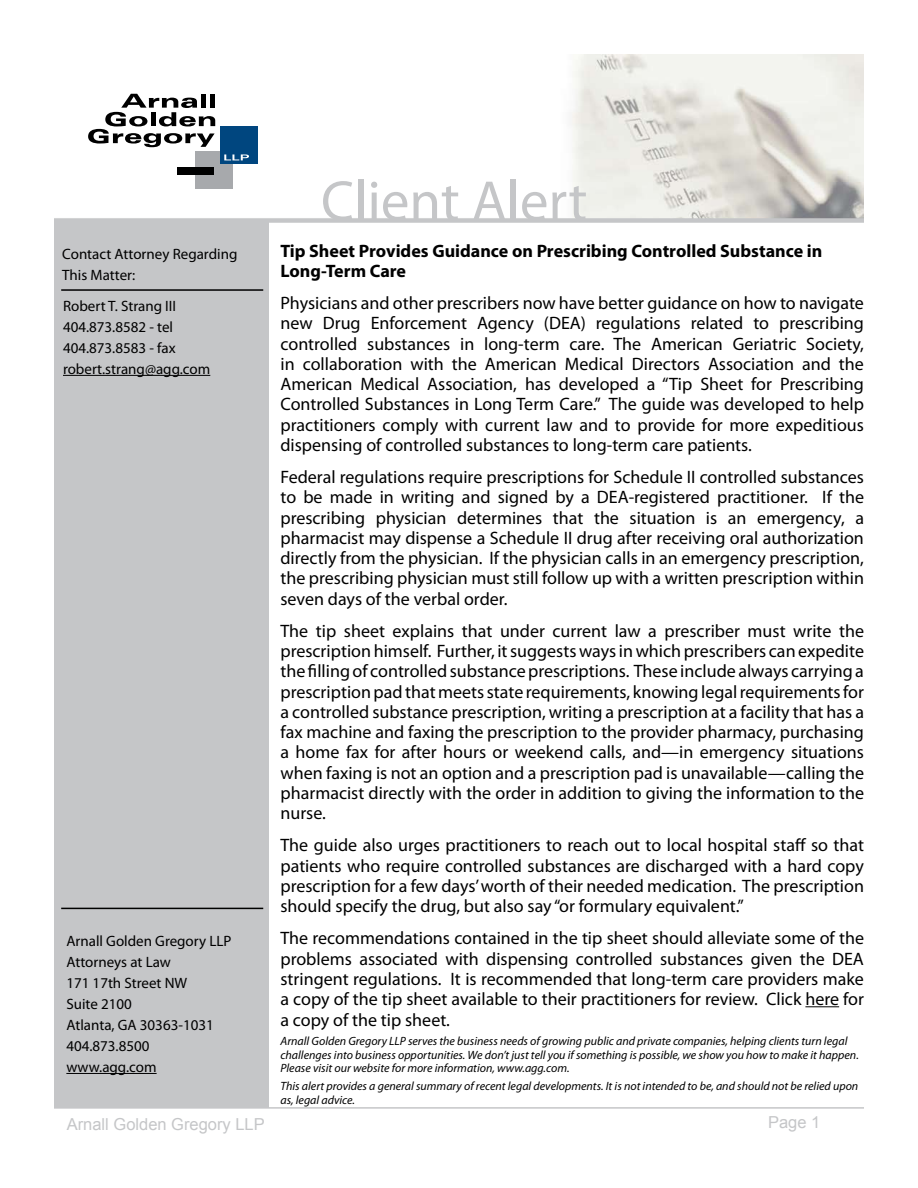
<style>
.page{position:relative;width:918px;height:1188px;background:#fff}
.page>*{position:absolute;margin:0;border:0;box-sizing:border-box;transform-origin:0 0}
.t1{font:57px "Myriad Pro";color:#c5c6c8}
.t2{font:18px/20.2px "Myriad Pro";color:#000;text-align:justify}
.t3{font:700 18px/20.2px "Myriad Pro";color:#000}
.t4{font:16.5px "Arial";color:#c5c6c8}
.t5{font:15px/21px "Myriad Pro";color:#000}
.t6{font:italic 12px/13.5px "Myriad Pro";color:#000}
</style>
<div class="page">
<div style="left:54px;top:176px;width:214px;height:932px;background:#c5c6c8"></div>
<hr style="left:66px;top:1073px;width:91px;height:1px;background:#000">
<hr style="left:61px;top:908px;width:202px;height:1px;background:#000">
<hr style="left:61px;top:289px;width:202px;height:2px;background:#000">
<hr style="left:54px;top:1107px;width:810px;height:2px;background:#c5c6c8">
<img style="left:54px;top:55px;width:810px;height:163px">
<div style="left:195px;top:151px;width:37px;height:38px;background:#a7a9ac"></div>
<div style="left:177px;top:167px;width:36px;height:7px;background:#000"></div>
<div style="left:220px;top:126px;width:37px;height:38px;background:#00467f"></div>
<svg style="left:224px;top:154px;width:25px;height:6px"></svg>
<svg style="left:88px;top:94px;width:127px;height:53px"></svg>
<div style="left:54px;top:218px;width:810px;height:5px;background:#c5c6c8"></div>
<hr style="left:63px;top:375px;width:147px;height:1px;background:#000">
<hr style="left:805px;top:1006px;width:34px;height:1px;background:#000">
<p class="t5" style="left:62px;top:243px;width:177px">Contact Attorney Regarding<br>This Matter:</p>
<p class="t5" style="left:63px;top:295px;width:149px">Robert T. Strang III<br>404.873.8582 - tel<br>404.873.8583 - fax robert.strang@agg.com</p>
<p class="t5" style="left:66px;top:930px;width:167px">Arnall Golden Gregory LLP<br>Attorneys at Law<br>171 17th Street NW<br>Suite 2100<br>Atlanta, GA 30363-1031<br>404.873.8500 www.agg.com</p>
<h1 class="t1" style="left:321px;top:166px;width:268px">Client Alert</h1>
<p class="t3" style="left:280px;top:240px;width:543px">Tip Sheet Provides Guidance on Prescribing Controlled Substance in<br>Long-Term Care</p>
<p class="t2" style="left:280px;top:293px;width:585px">Physicians and other prescribers now have better guidance on how to navigate new Drug Enforcement Agency (DEA) regulations related to prescribing controlled substances in long-term care. The American Geriatric Society, in collaboration with the American Medical Directors Association and the American Medical Association, has developed a “Tip Sheet for Prescribing Controlled Substances in Long Term Care.” The guide was developed to help practitioners comply with current law and to provide for more expeditious dispensing of controlled substances to long-term care patients.</p>
<p class="t2" style="left:280px;top:467px;width:585px">Federal regulations require prescriptions for Schedule II controlled substances to be made in writing and signed by a DEA-registered practitioner. If the prescribing physician determines that the situation is an emergency, a pharmacist may dispense a Schedule II drug after receiving oral authorization directly from the physician. If the physician calls in an emergency prescription, the prescribing physician must still follow up with a written prescription within seven days of the verbal order.</p>
<p class="t2" style="left:280px;top:620px;width:585px">The tip sheet explains that under current law a prescriber must write the prescription himself. Further, it suggests ways in which prescribers can expedite the filling of controlled substance prescriptions. These include always carrying a prescription pad that meets state requirements, knowing legal requirements for a controlled substance prescription, writing a prescription at a facility that has a fax machine and faxing the prescription to the provider pharmacy, purchasing a home fax for after hours or weekend calls, and—in emergency situations when faxing is not an option and a prescription pad is unavailable—calling the pharmacist directly with the order in addition to giving the information to the nurse.</p>
<p class="t2" style="left:280px;top:835px;width:585px">The guide also urges practitioners to reach out to local hospital staff so that patients who require controlled substances are discharged with a hard copy prescription for a few days’ worth of their needed medication. The prescription should specify the drug, but also say “or formulary equivalent.”</p>
<p class="t2" style="left:280px;top:928px;width:585px">The recommendations contained in the tip sheet should alleviate some of the problems associated with dispensing controlled substances given the DEA stringent regulations. It is recommended that long-term care providers make a copy of the tip sheet available to their practitioners for review. Click here for a copy of the tip sheet.</p>
<p class="t6" style="left:280px;top:1034px;width:580px">Arnall Golden Gregory LLP serves the business needs of growing public and private companies, helping clients turn legal challenges into business opportunities. We don’t just tell you if something is possible, we show you how to make it happen.<br>Please visit our website for more information, www.agg.com.</p>
<p class="t6" style="left:280px;top:1079px;width:579px">This alert provides a general summary of recent legal developments. It is not intended to be, and should not be relied upon as, legal advice.</p>
<p class="t4" style="left:67px;top:1114px;width:200px">Arnall Golden Gregory LLP</p>
<p class="t4" style="left:768px;top:1111px;width:54px">Page 1</p>
</div>
